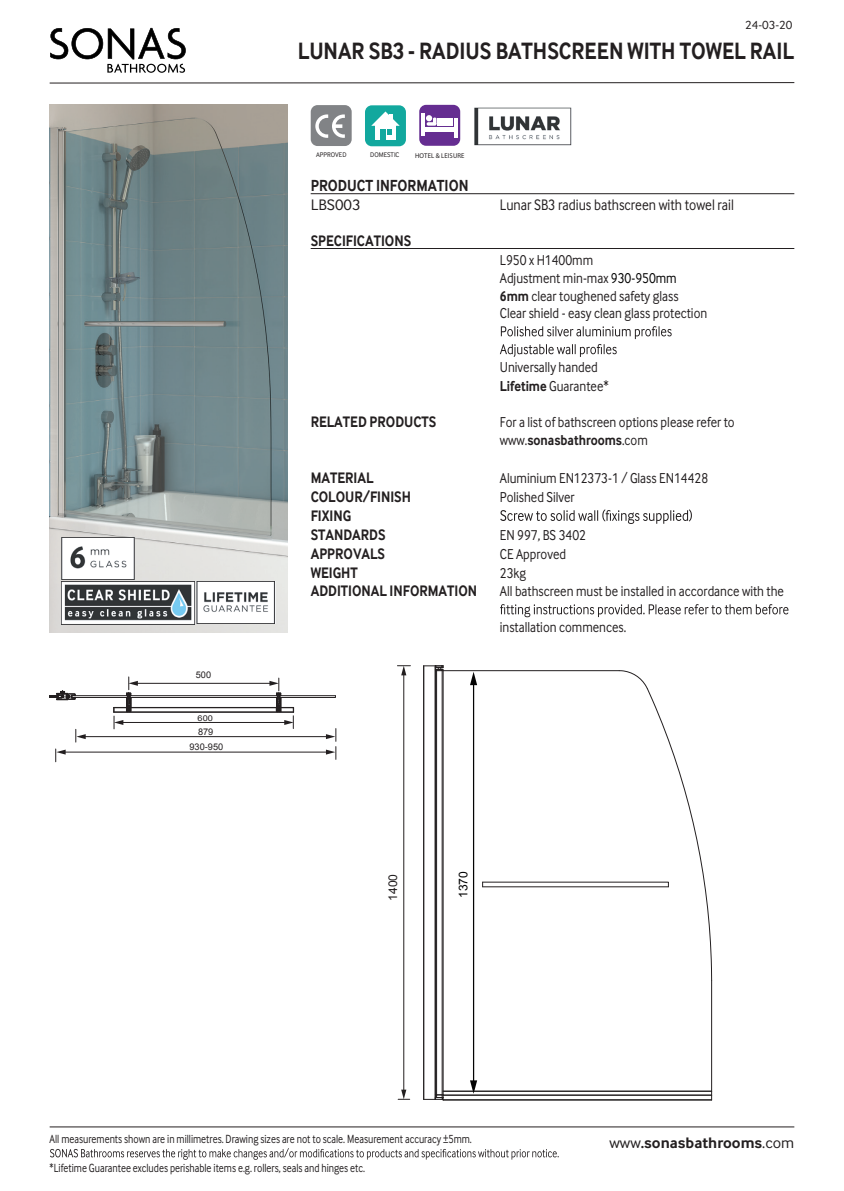
<style>
.page{position:relative;width:844px;height:1191px;background:#fff}
.page>*{position:absolute;margin:0;border:0;box-sizing:border-box;transform-origin:0 0}
.t1{font:700 24.5px "Inter Face";color:#231f20;scale:.85 1}
.t2{font:700 16.62px "Inter Face";color:#231f20;scale:.85 1}
.t3{font:700 15.75px/18.9px "Inter Face";color:#231f20;scale:.85 1}
.t4{font:15.75px "Inter Face";color:#231f20;scale:.85 1}
.t5{font:700 15.75px "Inter Face";color:#231f20}
.t6{font:15.75px "Inter Face";color:#231f20}
.t7{font:14.88px/17.8px "Inter Face";color:#231f20;scale:.85 1}
.t8{font:12.25px "Inter Face";color:#231f20;scale:.8 1}
.t9{font:12.25px "Inter Face";color:#231f20}
.t10{font:12.08px "Arial";color:#231f20}
.t11{font:12.08px "Arial";color:#030303}
.t12{font:9.1px "Arial";color:#231f20}
.t13{font:7.88px "Arial";color:#231f20;scale:1.16 1}
.t14{font:7px "Inter Face";color:#231f20;scale:.95 1}
.t15{font:7px "Myriad Pro";letter-spacing:.02em;color:#231f20;scale:.95 1}
.s1{color:#030303}
.s2{font-weight:700}
.s3{font-weight:400}
</style>
<div class="page">
<hr style="left:50px;top:1126px;width:744px;height:1px;background:#231f20">
<hr style="left:50px;top:82px;width:744px;height:1px;background:#231f20">
<svg style="left:50px;top:28px;width:136px;height:45px"></svg>
<svg style="left:50px;top:1148px;width:508px;height:11px"></svg>
<hr style="left:310px;top:193px;width:484px;height:1px;background:#231f20">
<hr style="left:310px;top:248px;width:484px;height:1px;background:#231f20">
<svg style="left:500px;top:326px;width:171px;height:31px"></svg>
<svg style="left:500px;top:509px;width:191px;height:15px"></svg>
<svg style="left:500px;top:604px;width:288px;height:13px"></svg>
<div style="left:310px;top:105px;width:41px;height:41px;background:#818386;border-radius:7px"></div>
<svg style="left:315px;top:114px;width:30px;height:24px"></svg>
<div style="left:365px;top:105px;width:41px;height:41px;background:#12a89e;border-radius:7px"></div>
<div style="left:375px;top:125px;width:21px;height:15px;background:#fff"></div>
<div style="left:380px;top:130px;width:5px;height:10px;background:#12a89e"></div>
<svg style="left:371px;top:111px;width:28px;height:24px"></svg>
<div style="left:419px;top:105px;width:41px;height:41px;background:#652d91;border-radius:7px"></div>
<div style="left:437px;top:118px;width:16px;height:8px;background:#fff"></div>
<hr style="left:425px;top:127px;width:29px;height:4px;background:#fff">
<hr style="left:421px;top:113px;width:4px;height:23px;background:#fff">
<hr style="left:454px;top:118px;width:4px;height:19px;background:#fff">
<svg style="left:426px;top:115px;width:10px;height:10px"></svg>
<img style="left:50px;top:105px;width:237px;height:528px">
<img style="left:474px;top:107px;width:98px;height:39px">
<img style="left:62px;top:581px;width:213px;height:43px">
<img style="left:62px;top:537px;width:72px;height:42px">
<hr style="left:443px;top:1090px;width:268px;height:1px;background:#231f20">
<hr style="left:443px;top:670px;width:176px;height:1px;background:#231f20">
<hr style="left:436px;top:670px;width:1px;height:424px;background:#231f20">
<hr style="left:441px;top:670px;width:1px;height:424px;background:#231f20">
<hr style="left:442px;top:670px;width:1px;height:424px;background:#231f20">
<hr style="left:443px;top:1095px;width:268px;height:1px;background:#231f20">
<hr style="left:443px;top:1094px;width:268px;height:1px;background:#231f20">
<hr style="left:443px;top:1091px;width:268px;height:1px;background:#231f20">
<hr style="left:443px;top:1099px;width:268px;height:1px;background:#231f20">
<hr style="left:423px;top:666px;width:1px;height:433px;background:#231f20">
<hr style="left:435px;top:666px;width:1px;height:433px;background:#231f20">
<hr style="left:711px;top:980px;width:1px;height:111px;background:#231f20">
<svg style="left:423px;top:1094px;width:21px;height:6px"></svg>
<svg style="left:423px;top:665px;width:21px;height:6px"></svg>
<hr style="left:403px;top:673px;width:1px;height:418px;background:#231f20">
<svg style="left:397px;top:665px;width:13px;height:10px"></svg>
<svg style="left:398px;top:1089px;width:11px;height:10px"></svg>
<hr style="left:473px;top:682px;width:1px;height:400px;background:#030303">
<svg style="left:470px;top:1080px;width:7px;height:13px"></svg>
<svg style="left:470px;top:670px;width:242px;height:311px"></svg>
<svg style="left:49px;top:677px;width:287px;height:85px"></svg>
<p class="t9" style="left:745px;top:18px;width:49px">24-03-20</p>
<h1 class="t1" style="left:298px;top:37px;width:585px">LUNAR SB3 - RADIUS BATHSCREEN WITH TOWEL RAIL</h1>
<p class="t14" style="left:316px;top:151px;width:33px">APPROVED</p>
<p class="t14" style="left:370px;top:151px;width:32px">DOMESTIC</p>
<p class="t15" style="left:415px;top:151px;width:53px">HOTEL &amp; LEISURE</p>
<p class="t2" style="left:310px;top:176px;width:187px">PRODUCT INFORMATION</p>
<p class="t6" style="left:310px;top:196px;width:51px">LBS003</p>
<p class="t4" style="left:499px;top:196px;width:277px">Lunar SB3 radius bathscreen with towel rail</p>
<p class="t3" style="left:310px;top:231px;width:120px">SPECIFICATIONS</p>
<p class="t7" style="left:499px;top:251px;width:245px">L950 x H1400mm<br>Adjustment min-max <span class="s1">930-950mm<br></span><span class="s2">6mm</span> clear toughened safety glass<br>Clear shield - easy clean glass protection</p>
<p class="t7" style="left:499px;top:357px;width:130px;line-height:18.9px">Universally handed<br><span class="s2">Lifetime</span> Guarantee*</p>
<p class="t3" style="left:310px;top:412px;width:149px">RELATED PRODUCTS</p>
<p class="t7" style="left:499px;top:413px;width:278px">For a list of bathscreen options please refer to www.<span class="s2">sonasbathrooms</span>.com</p>
<p class="t3" style="left:310px;top:468px;width:75px">MATERIAL</p>
<p class="t7" style="left:499px;top:469px;width:246px">Aluminium EN12373-1 / Glass EN14428</p>
<p class="t3" style="left:310px;top:487px;width:119px">COLOUR/FINISH</p>
<p class="t7" style="left:499px;top:488px;width:90px">Polished Silver</p>
<p class="t3" style="left:310px;top:506px;width:90px">FIXING<br>STANDARDS</p>
<p class="t7" style="left:499px;top:526px;width:103px">EN 997, BS 3402</p>
<p class="t12" style="left:196px;top:669px;width:17px">500</p>
<p class="t13" style="left:197px;top:713px;width:15px">600</p>
<p class="t12" style="left:198px;top:726px;width:17px">879</p>
<p class="t12" style="left:189px;top:740px;width:35px">930-950</p>
<p class="t3" style="left:310px;top:544px;width:89px">APPROVALS</p>
<p class="t7" style="left:499px;top:544px;width:79px">CE Approved</p>
<p class="t3" style="left:310px;top:563px;width:57px">WEIGHT</p>
<p class="t7" style="left:499px;top:563px;width:32px">23kg</p>
<p class="t3" style="left:310px;top:581px;width:197px">ADDITIONAL INFORMATION</p>
<p class="t7" style="left:499px;top:582px;width:336px">All bathscreen must be installed in accordance with the</p>
<p class="t7" style="left:499px;top:618px;width:150px">installation commences.</p>
<p class="t10" style="left:385px;top:900px;width:28px;rotate:-90deg">0041</p>
<p class="t11" style="left:455px;top:898px;width:28px;rotate:-90deg">0731</p>
<p class="t8" style="left:50px;top:1131px;width:529px">All measurements shown are in millimetres. Drawing sizes are not to scale. Measurement accuracy ±5mm.</p>
<p class="t5" style="left:609px;top:1133px;width:186px"><span class="s3">www</span>.sonasbathrooms<span class="s3">.com</span></p>
<p class="t8" style="left:50px;top:1161px;width:395px">*Lifetime Guarantee excludes perishable items e.g. rollers, seals and hinges etc.</p>
</div>
